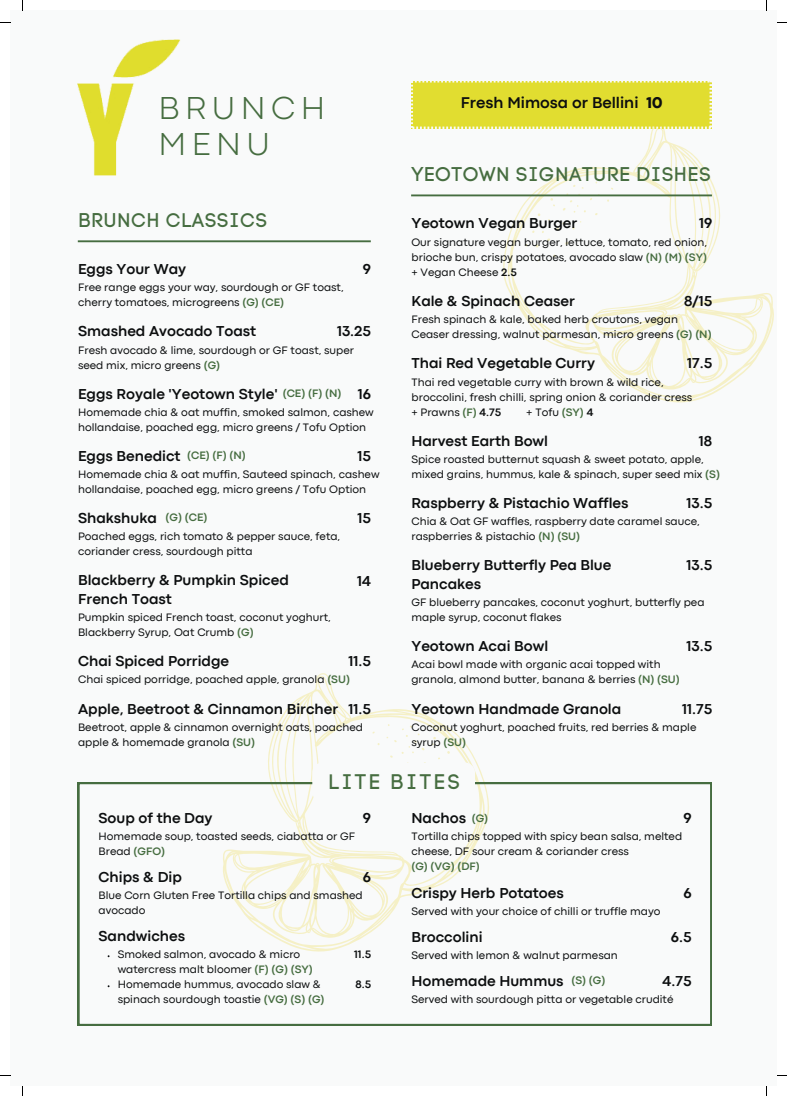
<style>
.page{position:relative;width:787px;height:1096px;background:#fff}
.page>*{position:absolute;margin:0;border:0;box-sizing:border-box;transform-origin:0 0}
.t1{font:300 33.12px/35.6px "Codec Pro";letter-spacing:.165em;color:#466d40}
.t2{font:20.88px "Code Pro Normal LC";letter-spacing:.115em;color:#466d40}
.t3{font:19.62px "Code Pro Normal LC";letter-spacing:.025em;color:#466d40}
.t4{font:700 16.25px "Codec Pro";color:#0c0e0f}
.t5{font:700 15px/18.8px "Codec Pro";color:#0c0e0f}
.t6{font:11.25px/15px "Codec Pro";color:#0c0e0f}
.t7{font:700 11.25px "Codec Pro";color:#466d40}
.t8{font:700 11.25px "Codec Pro";color:#0c0e0f}
.s1{font-weight:700;color:#466d40}
.s2{font-size:11.25px;color:#466d40}
.s3{font-weight:800}
.s4{font-weight:700}
</style>
<div class="page">
<div style="left:10px;top:10px;width:767px;height:1076px;background:#f9fafa"></div>
<img style="left:78px;top:40px;width:102px;height:135px">
<hr style="left:78px;top:240px;width:293px;height:2px;background:#466d40">
<svg style="left:268px;top:673px;width:217px;height:109px"></svg>
<div style="left:411px;top:81px;width:300px;height:47px;background:#e1dd30"></div>
<svg style="left:501px;top:125px;width:273px;height:278px"></svg>
<svg style="left:78px;top:782px;width:634px;height:243px"></svg>
<hr style="left:411px;top:194px;width:301px;height:2px;background:#466d40">
<div style="left:312px;top:762px;width:163px;height:40px;background:#f9fafa;border-radius:10px"></div>
<h1 class="t1" style="left:159px;top:90px;width:168px">BRUNCH<br>MENU</h1>
<h3 class="t3" style="left:78px;top:208px;width:191px">BRUNCH CLASSICS</h3>
<h3 class="t5" style="left:78px;top:259px;width:110px">Eggs Your Way</h3>
<h3 class="t5" style="left:363px;top:259px;width:10px">9</h3>
<p class="t6" style="left:78px;top:280px;width:267px">Free range eggs your way, sourdough or GF toast, cherry tomatoes, microgreens <span class="s1">(G) (CE)</span></p>
<p class="t6" style="left:78px;top:342px;width:277px">Fresh avocado &amp; lime, sourdough or GF toast, super seed mix, micro greens <span class="s1">(G)</span></p>
<p class="t6" style="left:78px;top:404px;width:297px">Homemade chia &amp; oat muffin, smoked salmon, cashew hollandaise, poached egg, micro greens / Tofu Option</p>
<h3 class="t5" style="left:78px;top:322px;width:180px">Smashed Avocado Toast</h3>
<h3 class="t5" style="left:337px;top:322px;width:35px">13.25</h3>
<h3 class="t5" style="left:78px;top:384px;width:201px">Eggs Royale 'Yeotown Style'</h3>
<p class="t7" style="left:283px;top:386px;width:60px">(CE) (F) (N)</p>
<h3 class="t5" style="left:358px;top:384px;width:15px">16</h3>
<h3 class="t5" style="left:78px;top:446px;width:169px">Eggs Benedict <span class="s2">(CE) (F) (N)</span></h3>
<p class="t6" style="left:78px;top:466px;width:303px">Homemade chia &amp; oat muffin, Sauteed spinach, cashew hollandaise, poached egg, micro greens / Tofu Option</p>
<h3 class="t5" style="left:357px;top:446px;width:15px">15</h3>
<h3 class="t5" style="left:78px;top:508px;width:131px">Shakshuka <span class="s2">(G) (CE)</span></h3>
<p class="t6" style="left:78px;top:529px;width:264px">Poached eggs, rich tomato &amp; pepper sauce, feta, coriander cress, sourdough pitta</p>
<h3 class="t5" style="left:78px;top:570px;width:212px">Blackberry &amp; Pumpkin Spiced<br>French Toast</h3>
<p class="t6" style="left:78px;top:609px;width:254px">Pumpkin spiced French toast, coconut yoghurt,<br>Blackberry Syrup, Oat Crumb <span class="s1">(G)</span></p>
<h3 class="t5" style="left:78px;top:651px;width:152px">Chai Spiced Porridge</h3>
<h3 class="t5" style="left:357px;top:508px;width:15px">15</h3>
<h3 class="t5" style="left:357px;top:571px;width:15px">14</h3>
<h3 class="t5" style="left:348px;top:651px;width:24px">11.5</h3>
<p class="t6" style="left:78px;top:672px;width:273px">Chai spiced porridge, poached apple, granola <span class="s1">(SU)</span></p>
<h3 class="t5" style="left:78px;top:699px;width:262px">Apple, Beetroot &amp; Cinnamon Bircher</h3>
<h3 class="t5" style="left:348px;top:699px;width:24px">11.5</h3>
<p class="t6" style="left:78px;top:719px;width:286px">Beetroot, apple &amp; cinnamon overnight oats, poached apple &amp; homemade granola <span class="s1">(SU)</span></p>
<h3 class="t4" style="left:461px;top:93px;width:203px">Fresh Mimosa or Bellini <span class="s3">10</span></h3>
<h3 class="t3" style="left:411px;top:163px;width:301px">YEOTOWN SIGNATURE DISHES</h3>
<h3 class="t5" style="left:699px;top:214px;width:15px">19</h3>
<h3 class="t5" style="left:411px;top:214px;width:167px">Yeotown Vegan Burger</h3>
<p class="t6" style="left:411px;top:234px;width:297px;text-align:justify">Our signature vegan burger, lettuce, tomato, red onion, brioche bun, crispy potatoes, avocado slaw <span class="s1">(N) (M) (SY) </span>+ Vegan Cheese <span class="s4">2.5</span></p>
<h3 class="t5" style="left:411px;top:291px;width:165px">Kale &amp; Spinach Ceaser</h3>
<p class="t6" style="left:411px;top:311px;width:302px">Fresh spinach &amp; kale, baked herb croutons, vegan<br>Ceaser dressing, walnut parmesan, micro greens <span class="s1">(G) (N)</span></p>
<h3 class="t5" style="left:684px;top:291px;width:30px">8/15</h3>
<h3 class="t5" style="left:411px;top:354px;width:185px">Thai Red Vegetable Curry</h3>
<p class="t6" style="left:411px;top:374px;width:282px">Thai red vegetable curry with brown &amp; wild rice, broccolini, fresh chilli, spring onion &amp; coriander cress + Prawns <span class="s1">(F)</span> <span class="s4">4.75</span></p>
<h3 class="t5" style="left:687px;top:354px;width:27px">17.5</h3>
<p class="t6" style="left:526px;top:404px;width:68px">+ Tofu <span class="s1">(SY)</span> <span class="s4">4</span></p>
<h3 class="t5" style="left:411px;top:431px;width:138px">Harvest Earth Bowl</h3>
<h3 class="t5" style="left:699px;top:431px;width:15px">18</h3>
<p class="t6" style="left:411px;top:451px;width:310px">Spice roasted butternut squash &amp; sweet potato, apple, mixed grains, hummus, kale &amp; spinach, super seed mix <span class="s1">(S)</span></p>
<h3 class="t5" style="left:411px;top:493px;width:219px">Raspberry &amp; Pistachio Waffles</h3>
<h3 class="t5" style="left:687px;top:493px;width:27px">13.5</h3>
<p class="t6" style="left:411px;top:514px;width:290px">Chia &amp; Oat GF waffles, raspberry date caramel sauce, raspberries &amp; pistachio <span class="s1">(N) (SU)</span></p>
<h3 class="t5" style="left:411px;top:556px;width:201px">Blueberry Butterfly Pea Blue<br>Pancakes</h3>
<h3 class="t5" style="left:687px;top:555px;width:27px">13.5</h3>
<p class="t6" style="left:411px;top:594px;width:295px">GF blueberry pancakes, coconut yoghurt, butterfly pea maple syrup, coconut flakes</p>
<h3 class="t5" style="left:411px;top:636px;width:138px">Yeotown Acai Bowl</h3>
<h3 class="t5" style="left:687px;top:636px;width:27px">13.5</h3>
<p class="t6" style="left:411px;top:657px;width:270px">Acai bowl made with organic acai topped with granola, almond butter, banana &amp; berries <span class="s1">(N) (SU)</span></p>
<h3 class="t5" style="left:411px;top:699px;width:211px">Yeotown Handmade Granola</h3>
<h3 class="t5" style="left:682px;top:699px;width:32px">11.75</h3>
<p class="t6" style="left:411px;top:719px;width:286px">Coconut yoghurt, poached fruits, red berries &amp; maple syrup <span class="s1">(SU)</span></p>
<h2 class="t2" style="left:328px;top:770px;width:133px">LITE BITES</h2>
<h3 class="t5" style="left:411px;top:808px;width:56px">Nachos</h3>
<p class="t6" style="left:411px;top:829px;width:272px">Tortilla chips topped with spicy bean salsa, melted cheese, DF sour cream &amp; coriander cress</p>
<p class="t7" style="left:411px;top:859px;width:70px">(G) (VG) (DF)</p>
<h3 class="t5" style="left:99px;top:808px;width:115px">Soup of the Day</h3>
<p class="t6" style="left:99px;top:829px;width:258px">Homemade soup, toasted seeds, ciabatta or GF<br>Bread <span class="s1">(GFO)</span></p>
<h3 class="t5" style="left:363px;top:808px;width:10px">9</h3>
<p class="t7" style="left:472px;top:811px;width:18px">(G)</p>
<h3 class="t5" style="left:683px;top:808px;width:10px">9</h3>
<h3 class="t5" style="left:99px;top:867px;width:85px">Chips &amp; Dip</h3>
<p class="t6" style="left:99px;top:887px;width:266px">Blue Corn Gluten Free Tortilla chips and smashed avocado</p>
<h3 class="t5" style="left:363px;top:867px;width:10px">6</h3>
<h3 class="t5" style="left:411px;top:883px;width:154px">Crispy Herb Potatoes</h3>
<p class="t6" style="left:411px;top:903px;width:251px">Served with your choice of chilli or truffle mayo</p>
<h3 class="t5" style="left:683px;top:883px;width:10px">6</h3>
<h3 class="t5" style="left:99px;top:926px;width:88px">Sandwiches</h3>
<p class="t6" style="left:118px;top:946px;width:208px">Smoked salmon, avocado &amp; micro watercress malt bloomer <span class="s1">(F) (G) (SY)<br></span>Homemade hummus, avocado slaw &amp; spinach sourdough toastie <span class="s1">(VG) (S) (G)</span></p>
<p class="t8" style="left:354px;top:947px;width:18px">11.5</p>
<p class="t8" style="left:355px;top:977px;width:17px">8.5</p>
<h3 class="t5" style="left:411px;top:927px;width:73px">Broccolini</h3>
<p class="t6" style="left:411px;top:947px;width:208px">Served with lemon &amp; walnut parmesan</p>
<h3 class="t5" style="left:671px;top:927px;width:22px">6.5</h3>
<h3 class="t5" style="left:411px;top:971px;width:154px">Homemade Hummus</h3>
<p class="t6" style="left:411px;top:991px;width:264px">Served with sourdough pitta or vegetable crudité</p>
<p class="t7" style="left:571px;top:973px;width:35px">(S) (G)</p>
<h3 class="t5" style="left:663px;top:971px;width:30px">4.75</h3>
</div>
